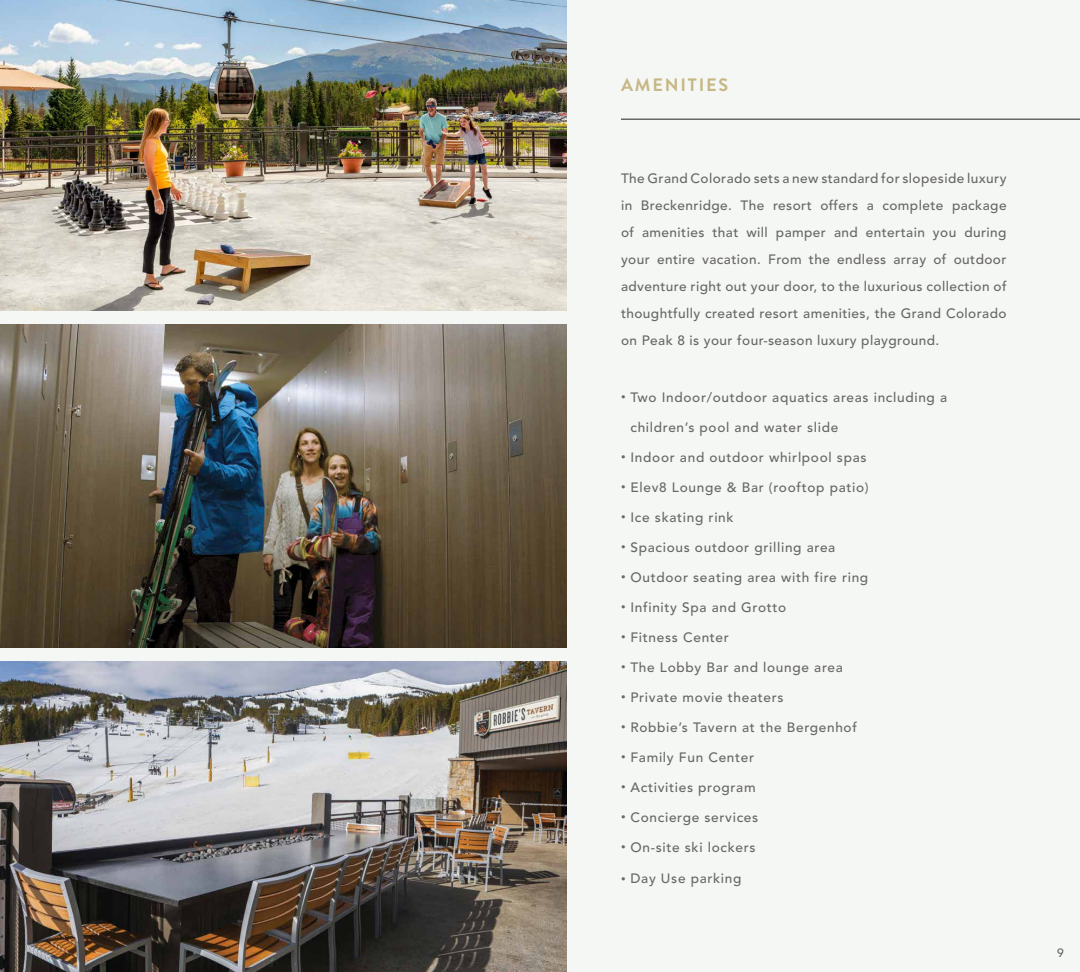
<style>
.page{position:relative;width:1080px;height:972px;background:#f5f7f4}
.page>*{position:absolute;margin:0;border:0;box-sizing:border-box;transform-origin:0 0}
.t1{font:700 18px "Brandon Grotesque";letter-spacing:.1em;color:#c6b784}
.t2{font:500 13.5px/27px "Avenir LT Std";letter-spacing:.05em;color:#676767;text-align:justify}
.t3{font:500 12px "Avenir LT Std";color:#676767}
.s1{font-size:9px}
</style>
<div class="page">
<img style="left:0;top:324px;width:567px;height:324px">
<img style="left:0;top:662px;width:567px;height:310px">
<img style="left:0;top:0;width:567px;height:310px">
<hr style="left:621px;top:118px;width:459px;height:2px;background:#676767">
<h1 class="t1" style="left:621px;top:72px;width:109px">AMENITIES</h1>
<p class="t2" style="left:621px;top:165px;width:387px">The Grand Colorado sets a new standard for slopeside luxury in Breckenridge. The resort offers a complete package of amenities that will pamper and entertain you during your entire vacation. From the endless array of outdoor adventure right out your door, to the luxurious collection of thoughtfully created resort amenities, the Grand Colorado on Peak 8 is your four-season luxury playground.</p>
<p class="t2" style="left:621px;top:384px;width:328px"><span class="s1">•</span> Two Indoor/outdoor aquatics areas including a</p>
<p class="t2" style="left:630px;top:414px;width:209px">children’s pool and water slide</p>
<p class="t2" style="left:621px;top:444px;width:247px"><span class="s1">•</span> Indoor and outdoor whirlpool spas</p>
<p class="t2" style="left:621px;top:474px;width:249px"><span class="s1">•</span> Elev8 Lounge &amp; Bar (rooftop patio)</p>
<p class="t2" style="left:621px;top:504px;width:114px"><span class="s1">•</span> Ice skating rink</p>
<p class="t2" style="left:621px;top:534px;width:216px"><span class="s1">•</span> Spacious outdoor grilling area</p>
<p class="t2" style="left:621px;top:564px;width:249px"><span class="s1">•</span> Outdoor seating area with fire ring</p>
<p class="t2" style="left:621px;top:594px;width:167px"><span class="s1">•</span> Infinity Spa and Grotto</p>
<p class="t2" style="left:621px;top:624px;width:109px"><span class="s1">•</span> Fitness Center</p>
<p class="t2" style="left:621px;top:654px;width:223px"><span class="s1">•</span> The Lobby Bar and lounge area</p>
<p class="t2" style="left:621px;top:684px;width:164px"><span class="s1">•</span> Private movie theaters</p>
<p class="t2" style="left:621px;top:714px;width:237px"><span class="s1">•</span> Robbie’s Tavern at the Bergenhof</p>
<p class="t2" style="left:621px;top:744px;width:135px"><span class="s1">•</span> Family Fun Center</p>
<p class="t2" style="left:621px;top:774px;width:136px"><span class="s1">•</span> Activities program</p>
<p class="t2" style="left:621px;top:804px;width:139px"><span class="s1">•</span> Concierge services</p>
<p class="t2" style="left:621px;top:834px;width:136px"><span class="s1">•</span> On-site ski lockers</p>
<p class="t2" style="left:621px;top:865px;width:122px"><span class="s1">•</span> Day Use parking</p>
<p class="t3" style="left:1057px;top:946px;width:8px">9</p>
</div>
